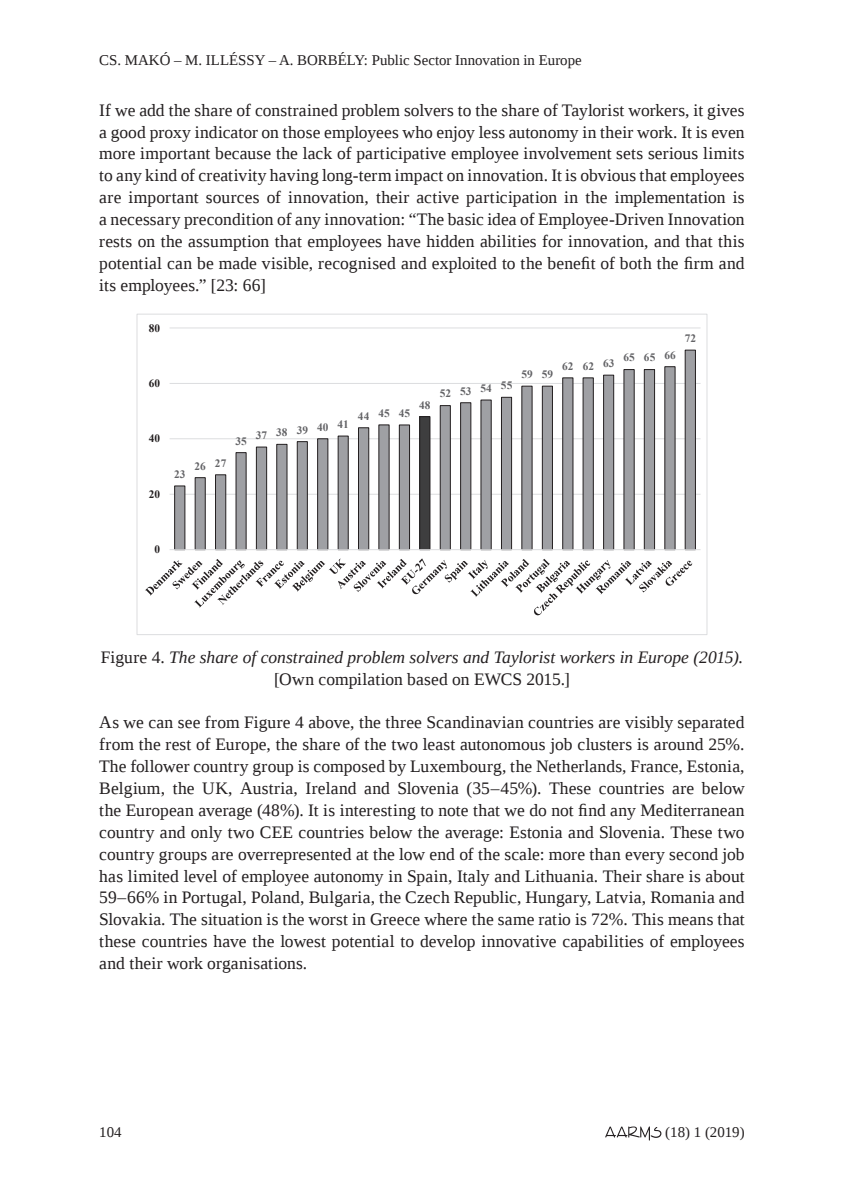
<style>
.page{position:relative;width:844px;height:1191px;background:#fff}
.page>*{position:absolute;margin:0;border:0;box-sizing:border-box;transform-origin:0 0}
._3_0_Kenyérszöveg_el{font:17.5px/21.9px "Liberation Serif";letter-spacing:.005em;color:#231f20;text-align:justify}
._6_Képaláírás{font:italic 17.5px/21.9px "Liberation Serif";letter-spacing:-.005em;color:#231f20;text-align:center}
.t1{font:14.88px "Liberation Serif";color:#231f20}
.t2{font:700 11.38px "Times New Roman";letter-spacing:.005em;color:#636366}
.t3{font:700 11.38px "Times New Roman";letter-spacing:.005em;color:#231f20}
.s1{font-style:normal}
</style>
<div class="page">
<svg style="left:605px;top:1126px;width:56px;height:14px"></svg>
<hr style="left:169px;top:494px;width:531px;height:1px;background:#dcdddf">
<hr style="left:169px;top:438px;width:531px;height:1px;background:#dcdddf">
<hr style="left:169px;top:383px;width:531px;height:1px;background:#dcdddf">
<hr style="left:169px;top:327px;width:531px;height:1px;background:#dcdddf">
<svg style="left:174px;top:349px;width:522px;height:200px"></svg>
<hr style="left:169px;top:549px;width:531px;height:1px;background:#dcdddf">
<svg style="left:145px;top:558px;width:547px;height:57px"></svg>
<p class="t1" style="left:99px;top:50px;width:484px">CS. MAKÓ – M. ILLÉSSY – A. BORBÉLY: Public Sector Innovation in Europe</p>
<p class="_3_0_Kenyérszöveg_el" style="left:99px;top:99px;width:646px">If we add the share of constrained problem solvers to the share of Taylorist workers, it gives a good proxy indicator on those employees who enjoy less autonomy in their work. It is even more important because the lack of participative employee involvement sets serious limits to any kind of creativity having long-term impact on innovation. It is obvious that employees are important sources of innovation, their active participation in the implementation is a necessary precondition of any innovation: “The basic idea of Employee-Driven Innovation rests on the assumption that employees have hidden abilities for innovation, and that this potential can be made visible, recognised and exploited to the benefit of both the firm and its employees.” [23: 66]</p>
<p class="t3" style="left:149px;top:319px;width:13px">80</p>
<p class="t3" style="left:149px;top:375px;width:13px">60</p>
<p class="t3" style="left:149px;top:430px;width:13px">40</p>
<p class="t3" style="left:149px;top:486px;width:13px">20</p>
<p class="t2" style="left:174px;top:466px;width:13px">23</p>
<p class="t2" style="left:194px;top:456px;width:33px">26 27</p>
<p class="t2" style="left:235px;top:432px;width:13px">35</p>
<p class="t2" style="left:256px;top:421px;width:95px">37 38 39 40 41</p>
<p class="t2" style="left:358px;top:405px;width:54px">44 45 45</p>
<p class="t2" style="left:419px;top:396px;width:13px">48</p>
<p class="t2" style="left:439px;top:381px;width:74px">52 53 54 55</p>
<p class="t2" style="left:521px;top:366px;width:33px">59 59</p>
<p class="t2" style="left:562px;top:358px;width:54px">62 62 63</p>
<p class="t2" style="left:623px;top:349px;width:54px">65 65 66</p>
<p class="t2" style="left:684px;top:330px;width:13px">72</p>
<p class="t3" style="left:154px;top:541px;width:7px">0</p>
<p class="_6_Képaláírás" style="left:101px;top:646px;width:643px"><span class="s1">Figure 4.</span> The share of constrained problem solvers and Taylorist workers in Europe (2015). <span class="s1">[Own compilation based on EWCS 2015.]</span></p>
<p class="_3_0_Kenyérszöveg_el" style="left:99px;top:711px;width:646px">As we can see from Figure 4 above, the three Scandinavian countries are visibly separated from the rest of Europe, the share of the two least autonomous job clusters is around 25%.<br>The follower country group is composed by Luxembourg, the Netherlands, France, Estonia, Belgium, the UK, Austria, Ireland and Slovenia (35–45%). These countries are below the European average (48%). It is interesting to note that we do not find any Mediterranean country and only two CEE countries below the average: Estonia and Slovenia. These two country groups are overrepresented at the low end of the scale: more than every second job has limited level of employee autonomy in Spain, Italy and Lithuania. Their share is about 59–66% in Portugal, Poland, Bulgaria, the Czech Republic, Hungary, Latvia, Romania and Slovakia. The situation is the worst in Greece where the same ratio is 72%. This means that these countries have the lowest potential to develop innovative capabilities of employees and their work organisations.</p>
<p class="t1" style="left:99px;top:1122px;width:24px">104</p>
<p class="t1" style="left:665px;top:1122px;width:81px">(18) 1 (2019)</p>
</div>
